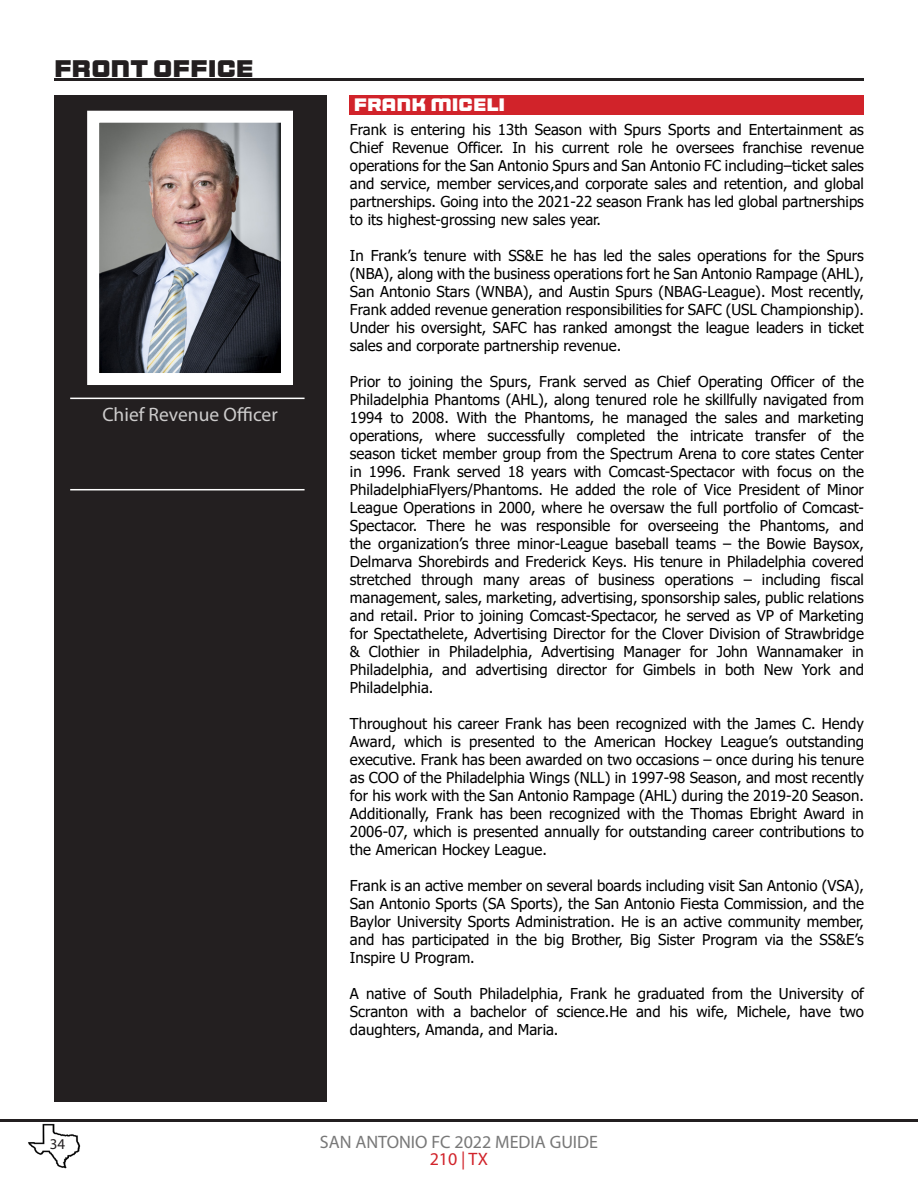
<style>
.page{position:relative;width:918px;height:1188px;background:#fff}
.page>*{position:absolute;margin:0;border:0;box-sizing:border-box;transform-origin:0 0}
.t1{font:800 24px "Sporty Pro";color:#231f20}
.t2{font:19.5px "Myriad Pro";color:#cdcccc}
.t3{font:18px "Myriad Pro";color:#787878}
.t4{font:800 18px "Sporty Pro";color:#fff}
.t5{font:18px "Myriad Pro";color:#d1232a}
.Bigwig_staff_-_bios{font:15px/18px "Tahoma";color:#000;text-align:justify}
.t6{font:15px "Myriad Pro";color:#231f20}
</style>
<div class="page">
<hr style="left:0;top:1119px;width:918px;height:3px;background:#231f20">
<img style="left:28px;top:1123px;width:53px;height:46px">
<hr style="left:54px;top:78px;width:810px;height:3px;background:#231f20">
<div style="left:54px;top:95px;width:272px;height:1007px;background:#231f20"></div>
<hr style="left:70px;top:398px;width:235px;height:1px;background:#fff">
<hr style="left:70px;top:489px;width:235px;height:1px;background:#fff">
<img style="left:100px;top:124px;width:180px;height:248px">
<div style="left:87px;top:111px;width:206px;height:274px;border:12px solid #fff"></div>
<div style="left:350px;top:95px;width:514px;height:20px;background:#d1232a"></div>
<p class="t1" style="left:54px;top:50px;width:201px">FRONT OFFICE</p>
<p class="t2" style="left:102px;top:403px;width:177px">Chief Revenue Officer</p>
<p class="t4" style="left:354px;top:92px;width:153px">FRANK MICELI</p>
<p class="Bigwig_staff_-_bios" style="left:350px;top:121px;width:516px">Frank is entering his 13th Season with Spurs Sports and Entertainment as Chief Revenue Officer. In his current role he oversees franchise revenue operations for the San Antonio Spurs and San Antonio FC including–ticket sales and service, member services,and corporate sales and retention, and global partnerships. Going into the 2021-22 season Frank has led global partnerships to its highest-grossing new sales year.</p>
<p class="Bigwig_staff_-_bios" style="left:350px;top:247px;width:516px">In Frank’s tenure with SS&amp;E he has led the sales operations for the Spurs (NBA), along with the business operations fort he San Antonio Rampage (AHL), San Antonio Stars (WNBA), and Austin Spurs (NBAG-League). Most recently, Frank added revenue generation responsibilities for SAFC (USL Championship).<br>Under his oversight, SAFC has ranked amongst the league leaders in ticket sales and corporate partnership revenue.</p>
<p class="Bigwig_staff_-_bios" style="left:350px;top:373px;width:516px">Prior to joining the Spurs, Frank served as Chief Operating Officer of the Philadelphia Phantoms (AHL), along tenured role he skillfully navigated from 1994 to 2008. With the Phantoms, he managed the sales and marketing operations, where successfully completed the intricate transfer of the season ticket member group from the Spectrum Arena to core states Center in 1996. Frank served 18 years with Comcast-Spectacor with focus on the PhiladelphiaFlyers/Phantoms. He added the role of Vice President of Minor League Operations in 2000, where he oversaw the full portfolio of Comcast-Spectacor. There he was responsible for overseeing the Phantoms, and the organization’s three minor-League baseball teams – the Bowie Baysox, Delmarva Shorebirds and Frederick Keys. His tenure in Philadelphia covered stretched through many areas of business operations – including fiscal management, sales, marketing, advertising, sponsorship sales, public relations and retail. Prior to joining Comcast-Spectacor, he served as VP of Marketing for Spectathelete, Advertising Director for the Clover Division of Strawbridge &amp; Clothier in Philadelphia, Advertising Manager for John Wannamaker in Philadelphia, and advertising director for Gimbels in both New York and Philadelphia.</p>
<p class="Bigwig_staff_-_bios" style="left:350px;top:715px;width:516px">Throughout his career Frank has been recognized with the James C. Hendy Award, which is presented to the American Hockey League’s outstanding executive. Frank has been awarded on two occasions – once during his tenure as COO of the Philadelphia Wings (NLL) in 1997-98 Season, and most recently for his work with the San Antonio Rampage (AHL) during the 2019-20 Season.<br>Additionally, Frank has been recognized with the Thomas Ebright Award in 2006-07, which is presented annually for outstanding career contributions to the American Hockey League.</p>
<p class="Bigwig_staff_-_bios" style="left:350px;top:877px;width:516px">Frank is an active member on several boards including visit San Antonio (VSA), San Antonio Sports (SA Sports), the San Antonio Fiesta Commission, and the Baylor University Sports Administration. He is an active community member, and has participated in the big Brother, Big Sister Program via the SS&amp;E’s Inspire U Program.</p>
<p class="Bigwig_staff_-_bios" style="left:350px;top:985px;width:516px">A native of South Philadelphia, Frank he graduated from the University of Scranton with a bachelor of science.He and his wife, Michele, have two daughters, Amanda, and Maria.</p>
<p class="t6" style="left:50px;top:1135px;width:17px">34</p>
<p class="t3" style="left:320px;top:1130px;width:280px">SAN ANTONIO FC 2022 MEDIA GUIDE</p>
<p class="t5" style="left:430px;top:1147px;width:60px">210 | TX</p>
</div>
